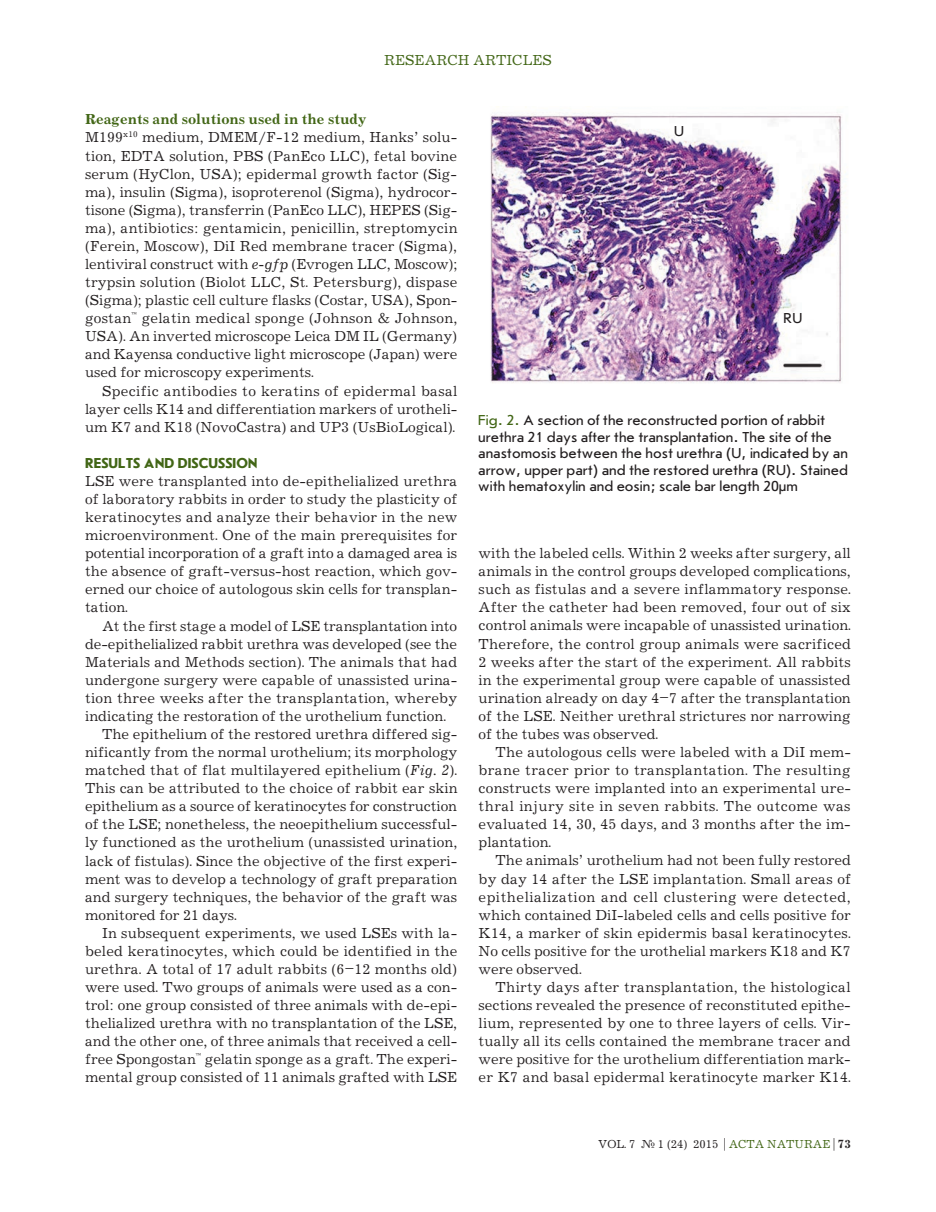
<style>
.page{position:relative;width:936px;height:1212px;background:#fff}
.page>*{position:absolute;margin:0;border:0;box-sizing:border-box;transform-origin:0 0}
.t1{font:15px/18px "Journal C";color:#231f20;text-align:justify}
.t2{font:15px/16.5px "Journal Sans C";color:#231f20}
.t3{font:700 15px "Journal Sans C";color:#426616}
.t4{font:15px "Journal C";color:#426616}
.t5{font:12px "Journal C";color:#231f20}
.s1{font-weight:700;color:#426616}
.s2{font-style:italic}
.s3{color:#426616}
.s4{font-weight:700}
</style>
<div class="page">
<img style="left:490px;top:113px;width:353px;height:270px">
<p class="t4" style="left:384px;top:52px;width:169px">RESEARCH ARTICLES</p>
<p class="t1" style="left:85px;top:111px;width:374px;text-align:left"><span class="s1">Reagents and solutions used in the study<br></span>М199<sup>х10</sup> medium, DMEM/F-12 medium, Hanks’ solu&shy;tion, EDTA solution, PBS (PanEco LLC), fetal bovine serum (HyClon, USA); epidermal growth factor (Sig&shy;ma), insulin (Sigma), isoproterenol (Sigma), hydrocor&shy;tisone (Sigma), transferrin (PanEco LLC), HEPES (Sig&shy;ma), antibiotics: gentamicin, penicillin, streptomycin (Ferein, Moscow), DiI Red membrane tracer (Sigma), lentiviral construct with <span class="s2">e-gfp</span> (Evrogen LLC, Moscow); trypsin solution (Biolot LLC, St. Petersburg), dispase (Sigma); plastic cell culture flasks (Costar, USA), Spon&shy;gostan<sup>™</sup> gelatin medical sponge (Johnson &amp; Johnson, USA). An inverted microscope Leica DM IL (Germany) and Kayensa conductive light microscope (Japan) were used for microscopy experiments.</p>
<p class="t1" style="left:85px;top:382px;width:374px;text-indent:17px">Specific antibodies to keratins of epidermal basal layer cells K14 and differentiation markers of urotheli&shy;um K7 and K18 (NovoCastra) and UP3 (UsBioLogical).</p>
<p class="t3" style="left:85px;top:455px;width:174px">RESULTS AND DISCUSSION</p>
<p class="t1" style="left:85px;top:472px;width:374px">LSE were transplanted into de-epithelialized urethra of laboratory rabbits in order to study the plasticity of keratinocytes and analyze their behavior in the new microenvironment. One of the main prerequisites for potential incorporation of a graft into a damaged area is the absence of graft-versus-host reaction, which gov&shy;erned our choice of autologous skin cells for transplan&shy;tation.</p>
<p class="t1" style="left:102px;top:617px;width:356px">At the first stage a model of LSE transplantation into</p>
<p class="t1" style="left:85px;top:635px;width:373px">de-epithelialized rabbit urethra was developed (see the</p>
<p class="t1" style="left:85px;top:653px;width:374px">Materials and Methods section). The animals that had</p>
<p class="t1" style="left:85px;top:671px;width:374px">undergone surgery were capable of unassisted urina-</p>
<p class="t1" style="left:85px;top:689px;width:373px">tion three weeks after the transplantation, whereby</p>
<p class="t1" style="left:85px;top:707px;width:362px">indicating the restoration of the urothelium function.</p>
<p class="t1" style="left:102px;top:726px;width:357px">The epithelium of the restored urethra differed sig-</p>
<p class="t1" style="left:85px;top:744px;width:374px">nificantly from the normal urothelium; its morphology</p>
<p class="t1" style="left:85px;top:762px;width:373px">matched that of flat multilayered epithelium (<span class="s2">Fig. 2</span>).</p>
<p class="t1" style="left:85px;top:780px;width:374px">This can be attributed to the choice of rabbit ear skin</p>
<p class="t1" style="left:85px;top:798px;width:373px">epithelium as a source of keratinocytes for construction</p>
<p class="t1" style="left:85px;top:816px;width:374px">of the LSE; nonetheless, the neoepithelium successful-</p>
<p class="t1" style="left:85px;top:834px;width:374px">ly functioned as the urothelium (unassisted urination,</p>
<p class="t1" style="left:85px;top:852px;width:374px">lack of fistulas). Since the objective of the first experi-</p>
<p class="t1" style="left:85px;top:870px;width:374px">ment was to develop a technology of graft preparation</p>
<p class="t1" style="left:85px;top:888px;width:374px">and surgery techniques, the behavior of the graft was</p>
<p class="t1" style="left:85px;top:906px;width:153px">monitored for 21 days.</p>
<p class="t1" style="left:102px;top:924px;width:357px">In subsequent experiments, we used LSEs with la-</p>
<p class="t1" style="left:85px;top:942px;width:374px">beled keratinocytes, which could be identified in the</p>
<p class="t1" style="left:85px;top:960px;width:373px">urethra. A total of 17 adult rabbits (6–12 months old)</p>
<p class="t1" style="left:85px;top:979px;width:374px">were used. Two groups of animals were used as a con-</p>
<p class="t1" style="left:85px;top:997px;width:374px">trol: one group consisted of three animals with de-epi-</p>
<p class="t1" style="left:85px;top:1015px;width:373px">thelialized urethra with no transplantation of the LSE,</p>
<p class="t1" style="left:85px;top:1033px;width:374px">and the other one, of three animals that received a cell-</p>
<p class="t1" style="left:85px;top:1051px;width:374px">free Spongostan<sup>™</sup> gelatin sponge as a graft. The experi-</p>
<p class="t1" style="left:85px;top:1069px;width:373px">mental group consisted of 11 animals grafted with LSE</p>
<p class="t2" style="left:674px;top:123px;width:11px">U</p>
<p class="t2" style="left:783px;top:310px;width:20px">RU</p>
<p class="t2" style="left:478px;top:412px;width:371px"><span class="s3">Fig. 2.</span> A section of the reconstructed portion of rabbit urethra 21 days after the transplantation. The site of the anastomosis between the host urethra (U, indicated by an arrow, upper part) and the restored urethra (RU). Stained with hematoxylin and eosin; scale bar length 20μm</p>
<p class="t1" style="left:478px;top:545px;width:374px">with the labeled cells. Within 2 weeks after surgery, all animals in the control groups developed complications, such as fistulas and a severe inflammatory response.<br>After the catheter had been removed, four out of six control animals were incapable of unassisted urination.<br>Therefore, the control group animals were sacrificed 2 weeks after the start of the experiment. All rabbits in the experimental group were capable of unassisted urination already on day 4–7 after the transplantation of the LSE. Neither urethral strictures nor narrowing of the tubes was observed.</p>
<p class="t1" style="left:478px;top:744px;width:374px;text-indent:17px">The autologous cells were labeled with a DiI mem&shy;brane tracer prior to transplantation. The resulting constructs were implanted into an experimental ure&shy;thral injury site in seven rabbits. The outcome was evaluated 14, 30, 45 days, and 3 months after the im&shy;plantation.</p>
<p class="t1" style="left:478px;top:852px;width:374px;text-indent:17px">The animals’ urothelium had not been fully restored by day 14 after the LSE implantation. Small areas of epithelialization and cell clustering were detected, which contained DiI-labeled cells and cells positive for K14, a marker of skin epidermis basal keratinocytes.<br>No cells positive for the urothelial markers K18 and K7 were observed.</p>
<p class="t1" style="left:478px;top:979px;width:374px;text-indent:17px">Thirty days after transplantation, the histological sections revealed the presence of reconstituted epithe&shy;lium, represented by one to three layers of cells. Vir&shy;tually all its cells contained the membrane tracer and were positive for the urothelium differentiation mark&shy;er K7 and basal epidermal keratinocyte marker K14.</p>
<p class="t5" style="left:598px;top:1137px;width:254px">VOL. 7 № 1 (24) 2015 | <span class="s3">ACTA NATURAE</span> | <span class="s4">73</span></p>
</div>
